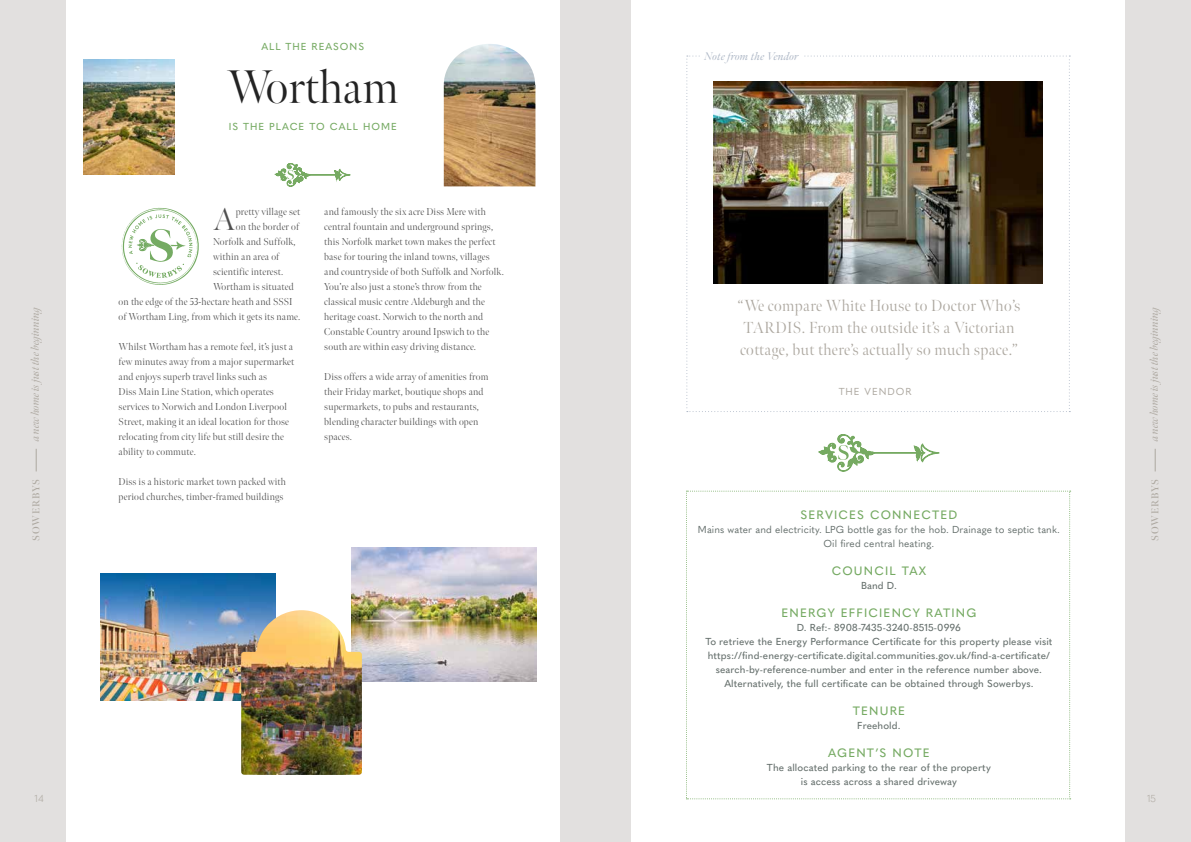
<style>
.page{position:relative;width:1191px;height:842px;background:#fff}
.page>*{position:absolute;margin:0;border:0;box-sizing:border-box;transform-origin:0 0}
.t1{font:300 47px "Meno Banner";color:#232323}
.t2{font:300 31.6px "Meno Banner";color:#4f4f4f}
.t3{font:300 16px/22px "Meno Banner";letter-spacing:.025em;color:#ada8a0}
.t4{font:500 12px "Quasimoda";letter-spacing:.1em;color:#76aa63}
.t5{font:italic 11px "Meno Banner";letter-spacing:-.01em;color:#ada8a0}
.t6{font:italic 11px "Meno Banner";letter-spacing:.025em;color:#abb5c4}
.t7{font:300 10px/15px "Meno Banner";letter-spacing:.02em;color:#4f4f4f}
.t8{font:500 10px/14px "Quasimoda";letter-spacing:.01em;color:#656f6c;text-align:center}
.t9{font:10px/14px "Quasimoda";letter-spacing:.01em;color:#656f6c;text-align:center}
.t10{font:500 10px "Quasimoda";letter-spacing:.1em;color:#76aa63}
.t11{font:600 10px "Meno Banner";letter-spacing:.08em;color:#ada8a0}
.t12{font:10px "Quasimoda";letter-spacing:.1em;color:#aca79f}
.t13{font:300 10px "Quasimoda";color:#ada8a0}
</style>
<div class="page">
<div style="left:0;top:0;width:595px;height:842px;background:#e2e0df"></div>
<div style="left:595px;top:0;width:596px;height:842px;background:#e2e0df"></div>
<svg style="left:36px;top:449px;width:1px;height:22px"></svg>
<svg style="left:1155px;top:449px;width:1px;height:22px"></svg>
<div style="left:631px;top:0;width:493px;height:842px;background:#fff"></div>
<svg style="left:818px;top:434px;width:121px;height:37px"></svg>
<svg style="left:686px;top:56px;width:384px;height:356px"></svg>
<img style="left:714px;top:81px;width:328px;height:202px">
<div style="left:700px;top:51px;width:103px;height:9px;background:#fff"></div>
<svg style="left:686px;top:491px;width:384px;height:308px"></svg>
<div style="left:66px;top:0;width:493px;height:842px;background:#fff"></div>
<img style="left:444px;top:44px;width:91px;height:142px">
<img style="left:84px;top:60px;width:91px;height:115px">
<img style="left:351px;top:547px;width:185px;height:134px">
<img style="left:101px;top:573px;width:174px;height:127px">
<img style="left:241px;top:610px;width:121px;height:165px">
<svg style="left:121px;top:208px;width:78px;height:77px"></svg>
<svg style="left:275px;top:163px;width:75px;height:23px"></svg>
<p class="t10" style="left:261px;top:39px;width:104px">ALL THE REASONS</p>
<h1 class="t1" style="left:227px;top:59px;width:173px">Wortham</h1>
<p class="t10" style="left:229px;top:119px;width:169px">IS THE PLACE TO CALL HOME</p>
<p class="t6" style="left:704px;top:49px;width:96px">Note from the Vendor</p>
<p class="t7" style="left:324px;top:205px;width:181px">and famously the six acre Diss Mere with central fountain and underground springs, this Norfolk market town makes the perfect base for touring the inland towns, villages and countryside of both Suffolk and Norfolk.<br>You’re also just a stone’s throw from the classical music centre Aldeburgh and the heritage coast. Norwich to the north and Constable Country around Ipswich to the south are within easy driving distance.</p>
<p class="t7" style="left:324px;top:370px;width:166px">Diss offers a wide array of amenities from their Friday market, boutique shops and supermarkets, to pubs and restaurants, blending character buildings with open spaces.</p>
<h2 class="t2" style="left:213px;top:201px;width:24px">A</h2>
<p class="t7" style="left:236px;top:205px;width:66px">pretty village set</p>
<p class="t7" style="left:236px;top:220px;width:65px">on the border of</p>
<p class="t7" style="left:213px;top:235px;width:84px">Norfolk and Suffolk,</p>
<p class="t7" style="left:213px;top:250px;width:68px">within an area of</p>
<p class="t7" style="left:213px;top:265px;width:72px">scientific interest.</p>
<p class="t7" style="left:213px;top:280px;width:82px">Wortham is situated</p>
<p class="t7" style="left:119px;top:295px;width:175px">on the edge of the 53-hectare heath and SSSI</p>
<p class="t7" style="left:119px;top:310px;width:183px">of Wortham Ling, from which it gets its name.</p>
<p class="t7" style="left:119px;top:340px;width:177px">Whilst Wortham has a remote feel, it’s just a few minutes away from a major supermarket and enjoys superb travel links such as<br>Diss Main Line Station, which operates services to Norwich and London Liverpool Street, making it an ideal location for those relocating from city life but still desire the ability to commute.</p>
<p class="t7" style="left:119px;top:475px;width:169px">Diss is a historic market town packed with period churches, timber-framed buildings</p>
<h3 class="t3" style="left:737px;top:295px;width:284px">“We compare White House to Doctor Who’s<br>TARDIS. From the outside it’s a Victorian cottage, but there’s actually so much space.”</h3>
<p class="t12" style="left:838px;top:383px;width:74px">THE VENDOR</p>
<p class="t5" style="left:29px;top:441px;width:138px;rotate:-90deg">a new home is just the beginning</p>
<p class="t5" style="left:1147px;top:441px;width:138px;rotate:-90deg">a new home is just the beginning</p>
<p class="t11" style="left:30px;top:541px;width:63px;rotate:-90deg">SOWERBYS</p>
<p class="t11" style="left:1149px;top:541px;width:63px;rotate:-90deg">SOWERBYS</p>
<p class="t4" style="left:800px;top:505px;width:158px">SERVICES CONNECTED</p>
<p class="t9" style="left:698px;top:522px;width:363px">Mains water and electricity. LPG bottle gas for the hob. Drainage to septic tank.<br>Oil fired central heating.</p>
<p class="t4" style="left:831px;top:561px;width:96px">COUNCIL TAX</p>
<p class="t8" style="left:861px;top:578px;width:37px">Band D.</p>
<p class="t4" style="left:781px;top:603px;width:196px">ENERGY EFFICIENCY RATING</p>
<p class="t8" style="left:705px;top:620px;width:348px">D. Ref:- 8908-7435-3240-8515-0996<br>To retrieve the Energy Performance Certificate for this property please visit https://find-energy-certificate.digital.communities.gov.uk/find-a-certificate/ search-by-reference-number and enter in the reference number above.<br>Alternatively, the full certificate can be obtained through Sowerbys.</p>
<p class="t4" style="left:852px;top:701px;width:54px">TENURE</p>
<p class="t8" style="left:857px;top:718px;width:45px">Freehold.</p>
<p class="t4" style="left:828px;top:743px;width:103px">AGENT’S NOTE</p>
<p class="t8" style="left:767px;top:760px;width:225px">The allocated parking to the rear of the property is access across a shared driveway</p>
<p class="t13" style="left:35px;top:791px;width:11px">14</p>
<p class="t13" style="left:1147px;top:791px;width:10px">15</p>
</div>
